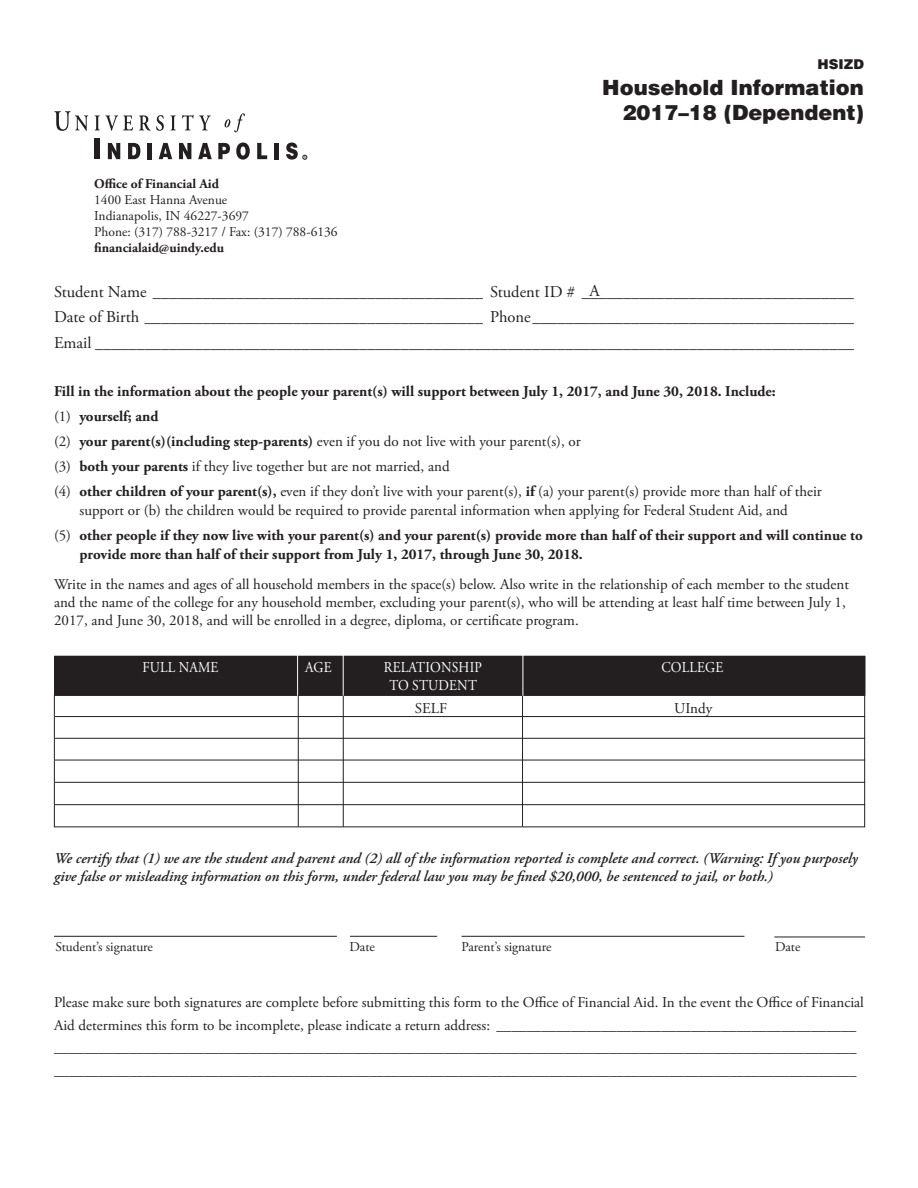
<style>
.page{position:relative;width:918px;height:1188px;background:#fff}
.page>*{position:absolute;margin:0;border:0;box-sizing:border-box;transform-origin:0 0}
.t1{font:900 21px "Helvetica LT Std";color:#231f20}
.Body_Text{font:16.5px "Adobe Garamond Pro";color:#231f20}
.t2{font:15px/18px "Adobe Garamond Pro";color:#231f20}
.t3{font:700 15px/19.5px "Adobe Garamond Pro";color:#231f20}
.t4{font:italic 600 15px/18px "Adobe Garamond Pro";color:#231f20}
.t5{font:15px "Adobe Garamond Pro";letter-spacing:.015em;color:#fff;scale:.9 1}
.t6{font:13.5px "Adobe Garamond Pro";color:#231f20}
.t7{font:700 13.5px "Adobe Garamond Pro";color:#231f20}
.t8{font:900 13.5px "Helvetica LT Std";color:#231f20}
.s1{font-weight:400}
.s2{font-weight:700}
</style>
<div class="page">
<hr style="left:462px;top:936px;width:282px;height:1px;background:#231f20">
<hr style="left:774px;top:937px;width:91px;height:1px;background:#231f20">
<div style="left:55px;top:656px;width:810px;height:39px;background:#231f20"></div>
<div style="left:54px;top:656px;width:812px;height:40px;border:2px solid #231f20"></div>
<hr style="left:298px;top:694px;width:1px;height:133px;background:#231f20">
<hr style="left:343px;top:694px;width:1px;height:133px;background:#231f20">
<hr style="left:522px;top:694px;width:1px;height:133px;background:#231f20">
<hr style="left:55px;top:716px;width:810px;height:1px;background:#231f20">
<hr style="left:55px;top:738px;width:810px;height:1px;background:#231f20">
<hr style="left:55px;top:760px;width:810px;height:1px;background:#231f20">
<hr style="left:55px;top:782px;width:810px;height:1px;background:#231f20">
<hr style="left:55px;top:804px;width:810px;height:1px;background:#231f20">
<hr style="left:297px;top:651px;width:1px;height:45px;background:#fff">
<hr style="left:343px;top:651px;width:1px;height:45px;background:#fff">
<hr style="left:523px;top:651px;width:1px;height:45px;background:#fff">
<hr style="left:54px;top:936px;width:283px;height:1px;background:#231f20">
<hr style="left:350px;top:936px;width:87px;height:1px;background:#231f20">
<svg style="left:54px;top:111px;width:34px;height:20px"></svg>
<svg style="left:95px;top:115px;width:38px;height:16px"></svg>
<svg style="left:139px;top:115px;width:25px;height:16px"></svg>
<svg style="left:171px;top:115px;width:5px;height:15px"></svg>
<svg style="left:182px;top:115px;width:29px;height:15px"></svg>
<svg style="left:225px;top:113px;width:20px;height:19px"></svg>
<div style="left:94px;top:138px;width:6px;height:21px;background:#231f20"></div>
<svg style="left:108px;top:143px;width:12px;height:16px"></svg>
<svg style="left:128px;top:143px;width:12px;height:16px"></svg>
<hr style="left:148px;top:143px;width:4px;height:16px;background:#231f20">
<svg style="left:159px;top:143px;width:13px;height:16px"></svg>
<svg style="left:179px;top:143px;width:12px;height:16px"></svg>
<svg style="left:198px;top:143px;width:14px;height:16px"></svg>
<svg style="left:218px;top:143px;width:12px;height:16px"></svg>
<svg style="left:236px;top:143px;width:14px;height:17px"></svg>
<svg style="left:257px;top:143px;width:10px;height:16px"></svg>
<div style="left:274px;top:143px;width:5px;height:16px;background:#231f20"></div>
<svg style="left:286px;top:143px;width:21px;height:17px"></svg>
<p class="t7" style="left:94px;top:175px;width:126px">Office of Financial Aid</p>
<p class="t6" style="left:94px;top:191px;width:135px">1400 East Hanna Avenue</p>
<p class="t6" style="left:94px;top:208px;width:156px">Indianapolis, IN 46227-3697</p>
<p class="t6" style="left:94px;top:224px;width:245px">Phone: (317) 788-3217 / Fax: (317) 788-6136</p>
<p class="t7" style="left:94px;top:240px;width:131px">financialaid@uindy.edu</p>
<p class="t8" style="left:818px;top:56px;width:48px">HSIZD</p>
<p class="t1" style="left:602px;top:73px;width:263px">Household Information</p>
<p class="t1" style="left:622px;top:99px;width:243px">2017–18 (Dependent)</p>
<p class="Body_Text" style="left:590px;top:280px;width:12px">A</p>
<p class="Body_Text" style="left:54px;top:282px;width:802px">Student Name ________________________________________ Student ID # _________________________________</p>
<p class="Body_Text" style="left:54px;top:307px;width:802px">Date of Birth _________________________________________ Phone_______________________________________</p>
<p class="Body_Text" style="left:54px;top:333px;width:802px">Email ____________________________________________________________________________________________</p>
<p class="t3" style="left:54px;top:382px;width:723px">Fill in the information about the people your parent(s) will support between July 1, 2017, and June 30, 2018. Include:</p>
<p class="t3" style="left:54px;top:407px;width:106px"><span class="s1">(1)</span> yourself; and</p>
<p class="t2" style="left:54px;top:433px;width:528px">(2) <span class="s2">your parent(s)(including step-parents)</span> even if you do not live with your parent(s), or</p>
<p class="t2" style="left:54px;top:457px;width:397px">(3) <span class="s2">both your parents</span> if they live together but are not married, and</p>
<p class="t2" style="left:54px;top:482px;width:769px;line-height:19.5px;text-align:center">(4) <span class="s2">other children of your parent(s),</span> even if they don’t live with your parent(s), <span class="s2">if</span> (a) your parent(s) provide more than half of their support or (b) the children would be required to provide parental information when applying for Federal Student Aid, and</p>
<p class="t3" style="left:80px;top:526px;width:785px;text-indent:-26px"><span class="s1">(5)</span> other people if they now live with your parent(s) and your parent(s) provide more than half of their support and will continue to provide more than half of their support from July 1, 2017, through June 30, 2018.</p>
<p class="t2" style="left:54px;top:576px;width:796px">Write in the names and ages of all household members in the space(s) below. Also write in the relationship of each member to the student and the name of the college for any household member, excluding your parent(s), who will be attending at least half time between July 1,<br>2017, and June 30, 2018, and will be enrolled in a degree, diploma, or certificate program.</p>
<p class="t5" style="left:142px;top:658px;width:86px">FULL NAME</p>
<p class="t5" style="left:305px;top:658px;width:31px">AGE</p>
<p class="t5" style="left:384px;top:658px;width:110px">RELATIONSHIP</p>
<p class="t5" style="left:661px;top:658px;width:70px">COLLEGE</p>
<p class="t5" style="left:389px;top:676px;width:99px">TO STUDENT</p>
<p class="t2" style="left:415px;top:699px;width:34px">SELF</p>
<p class="t2" style="left:674px;top:699px;width:40px">UIndy</p>
<p class="t4" style="left:54px;top:850px;width:805px">We certify that (1) we are the student and parent and (2) all of the information reported is complete and correct. (Warning: If you purposely give false or misleading information on this form, under federal law you may be fined $20,000, be sentenced to jail, or both.)</p>
<p class="t6" style="left:56px;top:939px;width:99px">Student’s signature</p>
<p class="t6" style="left:350px;top:939px;width:27px">Date</p>
<p class="t6" style="left:462px;top:939px;width:91px">Parent’s signature</p>
<p class="t6" style="left:775px;top:939px;width:27px">Date</p>
<p class="t2" style="left:54px;top:992px;width:812px;line-height:22.5px">Please make sure both signatures are complete before submitting this form to the Office of Financial Aid. In the event the Office of Financial<br>Aid determines this form to be incomplete, please indicate a return address: ________________________________________________</p>
<p class="t2" style="left:54px;top:1039px;width:804px">___________________________________________________________________________________________________________</p>
<p class="t2" style="left:54px;top:1062px;width:804px">___________________________________________________________________________________________________________</p>
</div>
